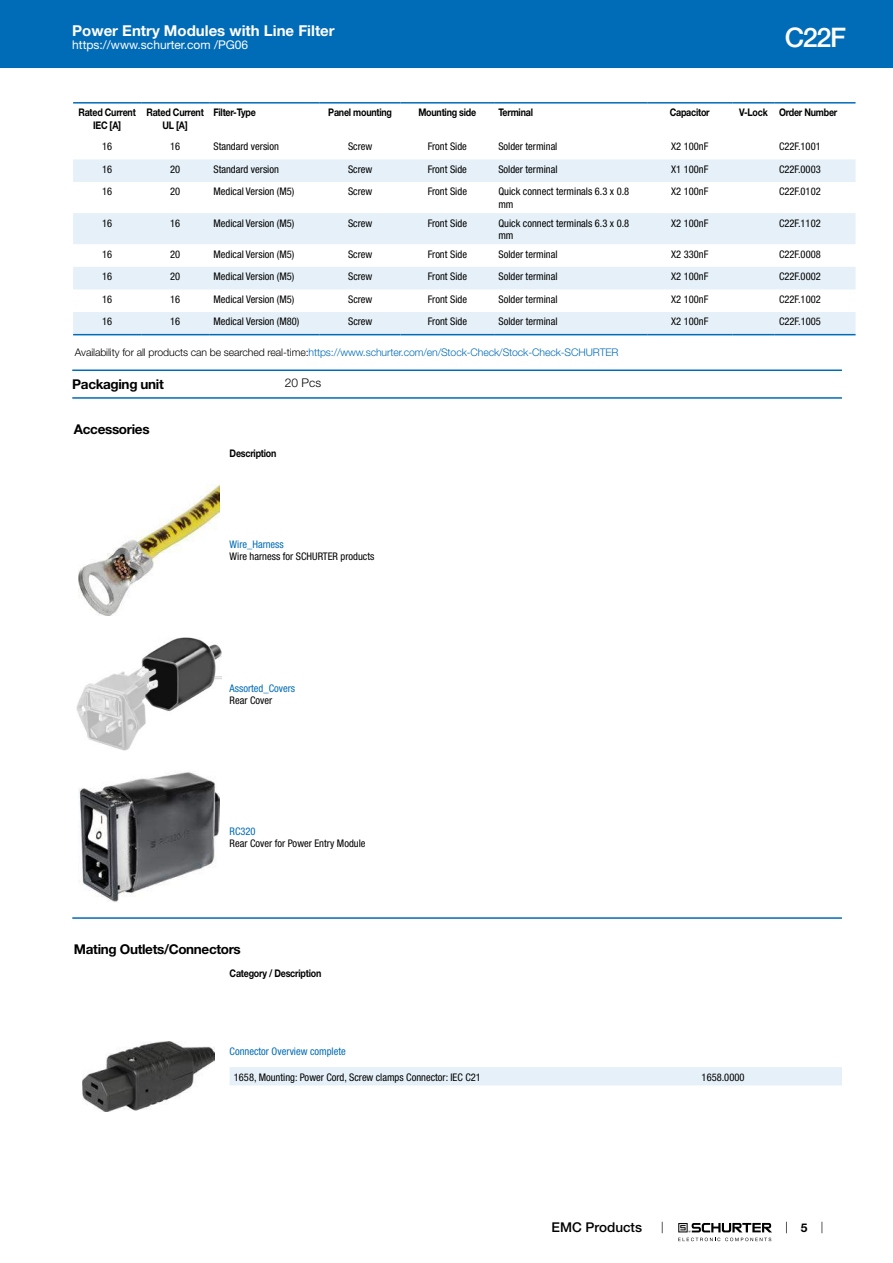
<style>
.page{position:relative;width:893px;height:1263px;background:#fff}
.page>*{position:absolute;margin:0;border:0;box-sizing:border-box;transform-origin:0 0}
.t1{font:500 27px "Helvetica Neue LT";color:#fff}
.t2{font:700 15px "Helvetica Neue LT";color:#fff}
.t3{font:700 13.5px "Helvetica Neue LT";letter-spacing:-.025em;color:#000}
.t4{font:500 13.5px "Helvetica Neue LT";color:#000}
.t5{font:12px "Helvetica Neue LT";color:#fff}
.t6{font:300 12px "Helvetica Neue LT";color:#000}
.t7{font:700 12px "Helvetica Neue LT";color:#000}
.t8{font:condensed 10.5px/12.6px "Helvetica Neue LT";color:#000}
.t9{font:700 10.5px/12.6px "Helvetica Neue LT";letter-spacing:-.025em;color:#000;text-align:center;scale:.85 1}
.t10{font:300 10.5px "Helvetica Neue LT";letter-spacing:-.01em;color:#006bb6}
.t11{font:condensed 10.5px "Helvetica Neue LT";color:#006bb6}
.s1{color:#000}
</style>
<div class="page">
<svg style="left:678px;top:1223px;width:94px;height:18px"></svg>
<div style="left:0;top:0;width:893px;height:68px;background:#006bb6"></div>
<svg style="left:73px;top:159px;width:782px;height:175px;fill:#e5f0f8"></svg>
<hr style="left:73px;top:102px;width:68px;height:2px;background:#006bb6">
<hr style="left:141px;top:102px;width:68px;height:2px;background:#006bb6">
<hr style="left:209px;top:102px;width:111px;height:2px;background:#006bb6">
<hr style="left:320px;top:102px;width:81px;height:2px;background:#006bb6">
<hr style="left:401px;top:102px;width:93px;height:2px;background:#006bb6">
<hr style="left:494px;top:102px;width:153px;height:2px;background:#006bb6">
<hr style="left:647px;top:102px;width:85px;height:2px;background:#006bb6">
<hr style="left:732px;top:102px;width:43px;height:2px;background:#006bb6">
<hr style="left:775px;top:102px;width:80px;height:2px;background:#006bb6">
<hr style="left:73px;top:334px;width:68px;height:1px;background:#006bb6">
<hr style="left:141px;top:334px;width:68px;height:1px;background:#006bb6">
<hr style="left:209px;top:334px;width:111px;height:1px;background:#006bb6">
<hr style="left:320px;top:334px;width:81px;height:1px;background:#006bb6">
<hr style="left:401px;top:334px;width:93px;height:1px;background:#006bb6">
<hr style="left:494px;top:334px;width:153px;height:1px;background:#006bb6">
<hr style="left:647px;top:334px;width:85px;height:1px;background:#006bb6">
<hr style="left:732px;top:334px;width:43px;height:1px;background:#006bb6">
<hr style="left:775px;top:334px;width:80px;height:1px;background:#006bb6">
<hr style="left:72px;top:369px;width:770px;height:2px;background:#006bb6">
<hr style="left:72px;top:397px;width:770px;height:2px;background:#006bb6">
<img style="left:78px;top:484px;width:141px;height:132px">
<img style="left:77px;top:637px;width:144px;height:113px">
<img style="left:78px;top:772px;width:141px;height:130px">
<hr style="left:72px;top:917px;width:770px;height:2px;background:#006bb6">
<img style="left:83px;top:1041px;width:132px;height:70px">
<div style="left:230px;top:1067px;width:612px;height:19px;background:#e5f0f8"></div>
<h2 class="t2" style="left:72px;top:25px;width:264px">Power Entry Modules with Line Filter</h2>
<p class="t5" style="left:72px;top:41px;width:178px">https://www.schurter.com /PG06</p>
<h1 class="t1" style="left:785px;top:22px;width:63px">C22F</h1>
<p class="t9" style="left:78px;top:107px;width:69px">Rated Current<br>IEC [A]</p>
<p class="t9" style="left:147px;top:107px;width:69px">Rated Current<br>UL [A]</p>
<p class="t9" style="left:213px;top:107px;width:51px">Filter-Type</p>
<p class="t9" style="left:328px;top:107px;width:76px">Panel mounting</p>
<p class="t9" style="left:418px;top:107px;width:69px">Mounting side</p>
<p class="t9" style="left:498px;top:107px;width:42px">Terminal</p>
<p class="t9" style="left:670px;top:107px;width:49px">Capacitor</p>
<p class="t9" style="left:739px;top:107px;width:117px">V-Lock Order Number</p>
<p class="t8" style="left:102px;top:141px;width:12px">16</p>
<p class="t8" style="left:170px;top:141px;width:12px">16</p>
<p class="t8" style="left:213px;top:141px;width:67px">Standard version</p>
<p class="t8" style="left:348px;top:141px;width:26px">Screw</p>
<p class="t8" style="left:428px;top:141px;width:41px">Front Side</p>
<p class="t8" style="left:498px;top:141px;width:61px">Solder terminal</p>
<p class="t8" style="left:671px;top:141px;width:39px">X2 100nF</p>
<p class="t8" style="left:779px;top:141px;width:43px">C22F.1001</p>
<p class="t8" style="left:102px;top:164px;width:12px">16</p>
<p class="t8" style="left:170px;top:164px;width:12px">20</p>
<p class="t8" style="left:213px;top:164px;width:67px">Standard version</p>
<p class="t8" style="left:348px;top:164px;width:26px">Screw</p>
<p class="t8" style="left:428px;top:164px;width:41px">Front Side</p>
<p class="t8" style="left:498px;top:164px;width:61px">Solder terminal</p>
<p class="t8" style="left:671px;top:164px;width:39px">X1 100nF</p>
<p class="t8" style="left:779px;top:164px;width:43px">C22F.0003</p>
<p class="t8" style="left:102px;top:186px;width:12px">16</p>
<p class="t8" style="left:170px;top:186px;width:12px">20</p>
<p class="t8" style="left:213px;top:186px;width:82px">Medical Version (M5)</p>
<p class="t8" style="left:348px;top:186px;width:26px">Screw</p>
<p class="t8" style="left:428px;top:186px;width:41px">Front Side</p>
<p class="t8" style="left:498px;top:186px;width:132px">Quick connect terminals 6.3 x 0.8 mm</p>
<p class="t8" style="left:671px;top:186px;width:39px">X2 100nF</p>
<p class="t8" style="left:779px;top:186px;width:43px">C22F.0102</p>
<p class="t8" style="left:102px;top:217px;width:12px">16</p>
<p class="t8" style="left:170px;top:217px;width:12px">16</p>
<p class="t8" style="left:213px;top:217px;width:82px">Medical Version (M5)</p>
<p class="t8" style="left:348px;top:217px;width:26px">Screw</p>
<p class="t8" style="left:428px;top:217px;width:41px">Front Side</p>
<p class="t8" style="left:498px;top:217px;width:132px">Quick connect terminals 6.3 x 0.8 mm</p>
<p class="t8" style="left:671px;top:217px;width:39px">X2 100nF</p>
<p class="t8" style="left:779px;top:217px;width:43px">C22F.1102</p>
<p class="t8" style="left:102px;top:248px;width:12px">16</p>
<p class="t8" style="left:170px;top:248px;width:12px">20</p>
<p class="t8" style="left:213px;top:248px;width:82px">Medical Version (M5)</p>
<p class="t8" style="left:348px;top:248px;width:26px">Screw</p>
<p class="t8" style="left:428px;top:248px;width:41px">Front Side</p>
<p class="t8" style="left:498px;top:248px;width:61px">Solder terminal</p>
<p class="t8" style="left:671px;top:248px;width:39px">X2 330nF</p>
<p class="t8" style="left:779px;top:248px;width:43px">C22F.0008</p>
<p class="t8" style="left:102px;top:271px;width:12px">16</p>
<p class="t8" style="left:170px;top:271px;width:12px">20</p>
<p class="t8" style="left:214px;top:271px;width:82px">Medical Version (M5)</p>
<p class="t8" style="left:348px;top:271px;width:26px">Screw</p>
<p class="t8" style="left:428px;top:271px;width:41px">Front Side</p>
<p class="t8" style="left:498px;top:271px;width:61px">Solder terminal</p>
<p class="t8" style="left:671px;top:271px;width:39px">X2 100nF</p>
<p class="t8" style="left:779px;top:271px;width:43px">C22F.0002</p>
<p class="t8" style="left:102px;top:294px;width:12px">16</p>
<p class="t8" style="left:170px;top:294px;width:12px">16</p>
<p class="t8" style="left:214px;top:294px;width:82px">Medical Version (M5)</p>
<p class="t8" style="left:348px;top:294px;width:26px">Screw</p>
<p class="t8" style="left:428px;top:294px;width:41px">Front Side</p>
<p class="t8" style="left:498px;top:294px;width:61px">Solder terminal</p>
<p class="t8" style="left:671px;top:294px;width:39px">X2 100nF</p>
<p class="t8" style="left:779px;top:294px;width:43px">C22F.1002</p>
<p class="t8" style="left:102px;top:316px;width:12px">16</p>
<p class="t8" style="left:170px;top:316px;width:12px">16</p>
<p class="t8" style="left:214px;top:316px;width:87px">Medical Version (M80)</p>
<p class="t8" style="left:348px;top:316px;width:26px">Screw</p>
<p class="t8" style="left:428px;top:316px;width:41px">Front Side</p>
<p class="t8" style="left:498px;top:316px;width:61px">Solder terminal</p>
<p class="t8" style="left:671px;top:316px;width:39px">X2 100nF</p>
<p class="t8" style="left:779px;top:316px;width:43px">C22F.1005</p>
<p class="t10" style="left:75px;top:348px;width:545px"><span class="s1">Availability for all products can be searched real-time:</span>https://www.schurter.com/en/Stock-Check/Stock-Check-SCHURTER</p>
<p class="t3" style="left:72px;top:379px;width:93px">Packaging unit</p>
<p class="t6" style="left:285px;top:379px;width:38px">20 Pcs</p>
<p class="t3" style="left:74px;top:424px;width:77px">Accessories</p>
<p class="t9" style="left:230px;top:448px;width:57px">Description</p>
<p class="t11" style="left:230px;top:540px;width:56px">Wire_Harness</p>
<p class="t8" style="left:230px;top:551px;width:146px">Wire harness for SCHURTER products</p>
<p class="t11" style="left:230px;top:684px;width:67px">Assorted_Covers</p>
<p class="t8" style="left:230px;top:695px;width:44px">Rear Cover</p>
<p class="t11" style="left:230px;top:827px;width:28px">RC320</p>
<p class="t8" style="left:230px;top:838px;width:137px">Rear Cover for Power Entry Module</p>
<p class="t3" style="left:74px;top:944px;width:168px">Mating Outlets/Connectors</p>
<p class="t9" style="left:230px;top:968px;width:109px">Category / Description</p>
<p class="t11" style="left:230px;top:1047px;width:118px">Connector Overview complete</p>
<p class="t8" style="left:234px;top:1071px;width:249px">1658, Mounting: Power Cord, Screw clamps Connector: IEC C21</p>
<p class="t8" style="left:702px;top:1071px;width:44px">1658.0000</p>
<p class="t4" style="left:552px;top:1220px;width:92px">EMC Products</p>
<p class="t7" style="left:801px;top:1223px;width:8px">5</p>
</div>
